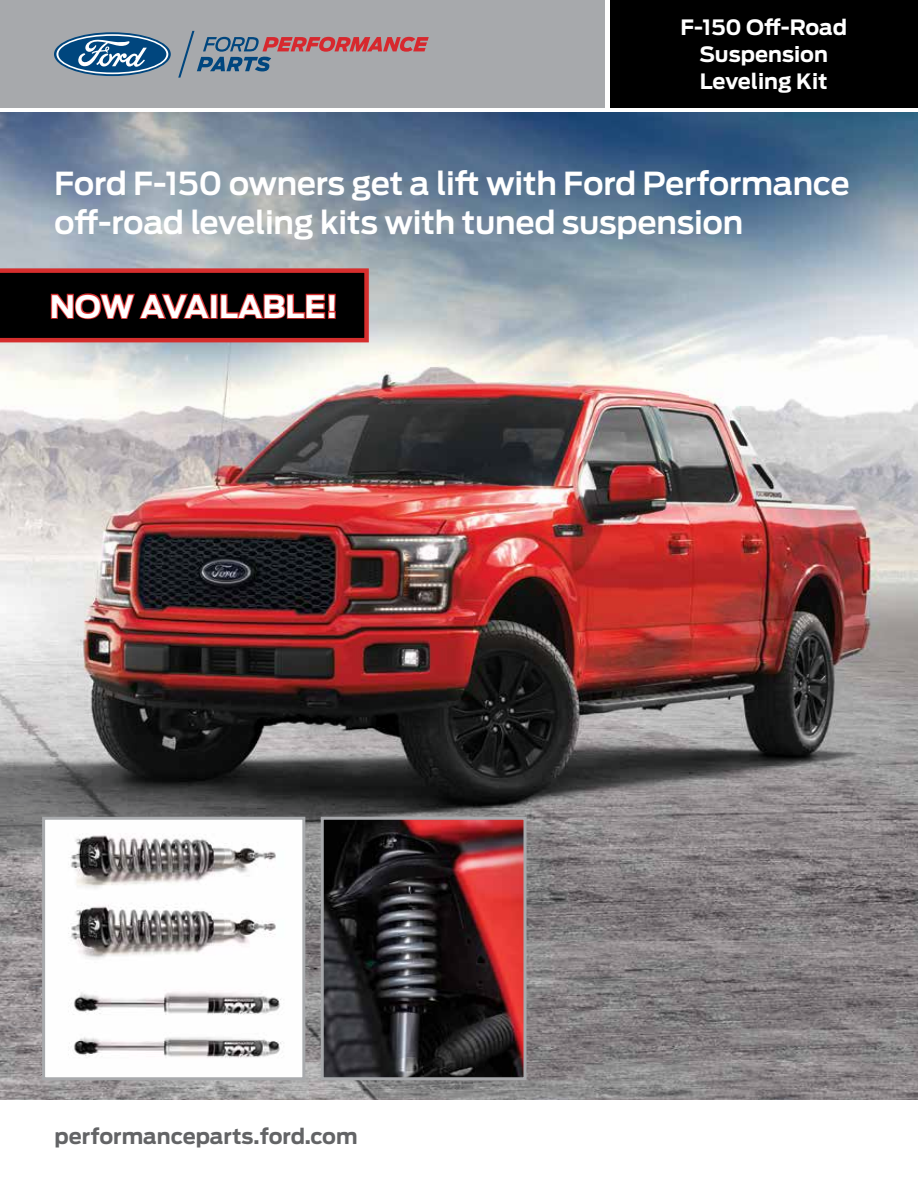
<style>
.page{position:relative;width:918px;height:1188px;background:#fff}
.page>*{position:absolute;margin:0;border:0;box-sizing:border-box;transform-origin:0 0}
.t1{font:600 31.5px/39px "Ford Antenna";letter-spacing:-.01em;color:#fff}
.t2{font:700 30.75px "Ford Antenna";color:#fff}
.t3{font:700 21px/27px "Ford Antenna";color:#fff;text-align:center}
.t4{font:700 21px "Ford Antenna";color:#636466}
</style>
<div class="page">
<div style="left:610px;top:0;width:308px;height:108px;background:#000"></div>
<div style="left:0;top:0;width:605px;height:108px;background:#a7a9ac"></div>
<img style="left:0;top:112px;width:918px;height:987px">
<img style="left:46px;top:821px;width:255px;height:255px">
<div style="left:42px;top:817px;width:263px;height:263px;border:3px solid #a7a9ac"></div>
<img style="left:325px;top:821px;width:197px;height:255px">
<div style="left:321px;top:817px;width:205px;height:263px;border:3px solid #a7a9ac"></div>
<svg style="left:0;top:268px;width:369px;height:74px;background:#330b0b"></svg>
<svg style="left:54px;top:32px;width:117px;height:44px"></svg>
<svg style="left:56px;top:34px;width:112px;height:40px;background:#537fa2"></svg>
<svg style="left:178px;top:31px;width:251px;height:47px"></svg>
<p class="t3" style="left:681px;top:12px;width:168px">F-150 Off-Road<br>Suspension<br>Leveling Kit</p>
<p class="t1" style="left:54px;top:161px;width:797px">Ford F-150 owners get a lift with Ford Performance off-road leveling kits with tuned suspension</p>
<p class="t2" style="left:50px;top:279px;width:290px">NOW AVAILABLE!</p>
<p class="t4" style="left:55px;top:1117px;width:305px">performanceparts.ford.com</p>
</div>
